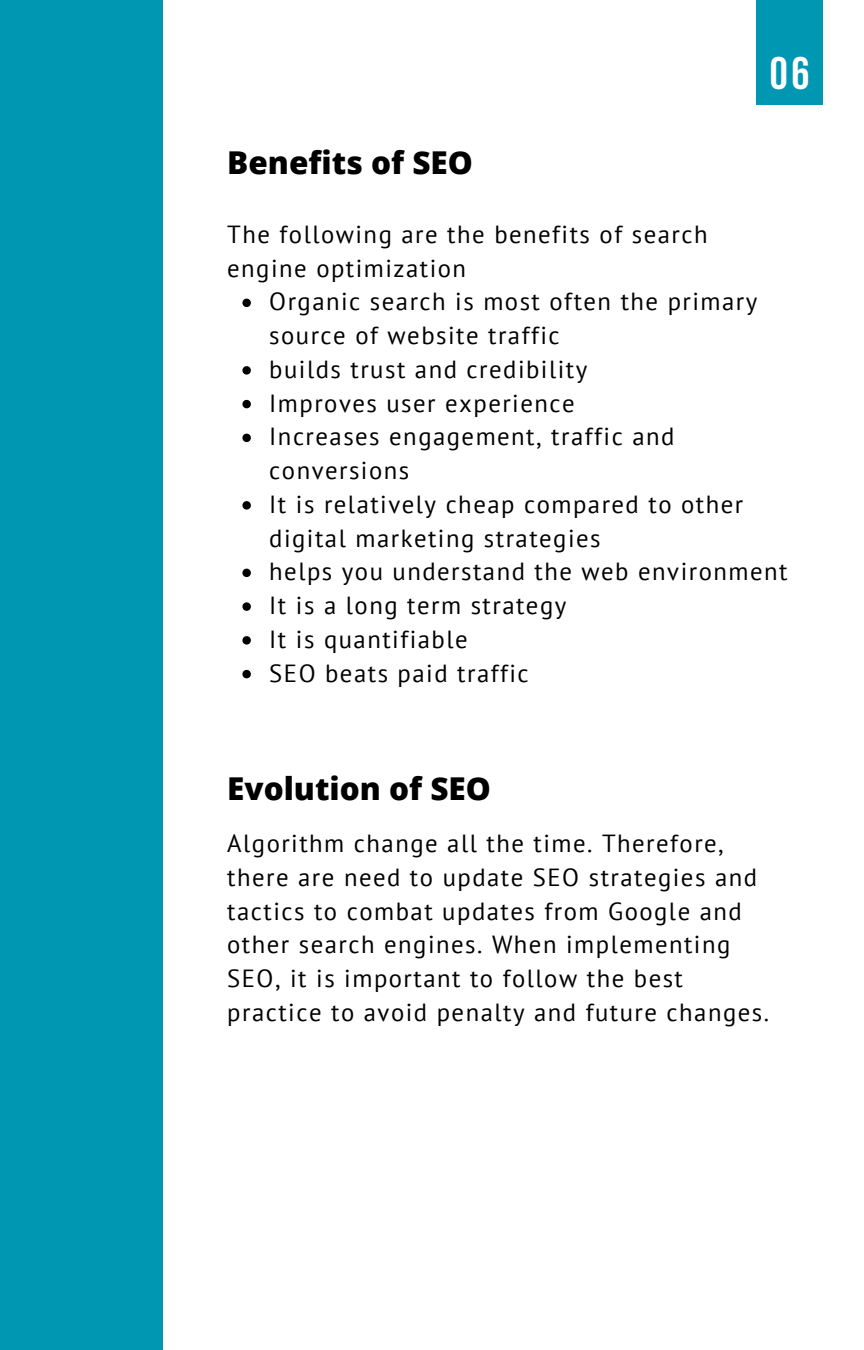
<style>
.page{position:relative;width:864px;height:1350px;background:#fff}
.page>*{position:absolute;margin:0;border:0;box-sizing:border-box;transform-origin:0 0}
.t1{font:700 45.45px "Bebas Neue";color:#fff}
.t2{font:800 31.5px "Open Sans";color:#000}
.t3{font:24.75px/33.8px "PT Sans";letter-spacing:.06em;color:#000}
</style>
<div class="page">
<svg style="left:242px;top:299px;width:9px;height:8px"></svg>
<svg style="left:242px;top:366px;width:9px;height:9px"></svg>
<svg style="left:242px;top:400px;width:9px;height:8px"></svg>
<svg style="left:242px;top:434px;width:9px;height:8px"></svg>
<svg style="left:242px;top:501px;width:9px;height:9px"></svg>
<svg style="left:242px;top:569px;width:9px;height:8px"></svg>
<svg style="left:242px;top:602px;width:9px;height:9px"></svg>
<svg style="left:242px;top:636px;width:9px;height:9px"></svg>
<svg style="left:242px;top:670px;width:9px;height:8px"></svg>
<div style="left:756px;top:0;width:66px;height:104px;background:#0097b2"></div>
<div style="left:0;top:0;width:163px;height:1350px;background:#0097b2"></div>
<p class="t2" style="left:227px;top:141px;width:247px">Benefits of SEO</p>
<p class="t3" style="left:227px;top:217px;width:482px">The following are the benefits of search engine optimization</p>
<h1 class="t1" style="left:770px;top:55px;width:41px">06</h1>
<p class="t3" style="left:269px;top:284px;width:520px">Organic search is most often the primary source of website traffic<br>builds trust and credibility<br>Improves user experience<br>Increases engagement, traffic and conversions<br>It is relatively cheap compared to other digital marketing strategies<br>helps you understand the web environment<br>It is a long term strategy<br>It is quantifiable<br>SEO beats paid traffic</p>
<p class="t2" style="left:227px;top:766px;width:265px">Evolution of SEO</p>
<p class="t3" style="left:227px;top:826px;width:543px">Algorithm change all the time. Therefore, there are need to update SEO strategies and tactics to combat updates from Google and other search engines. When implementing SEO, it is important to follow the best practice to avoid penalty and future changes.</p>
</div>
